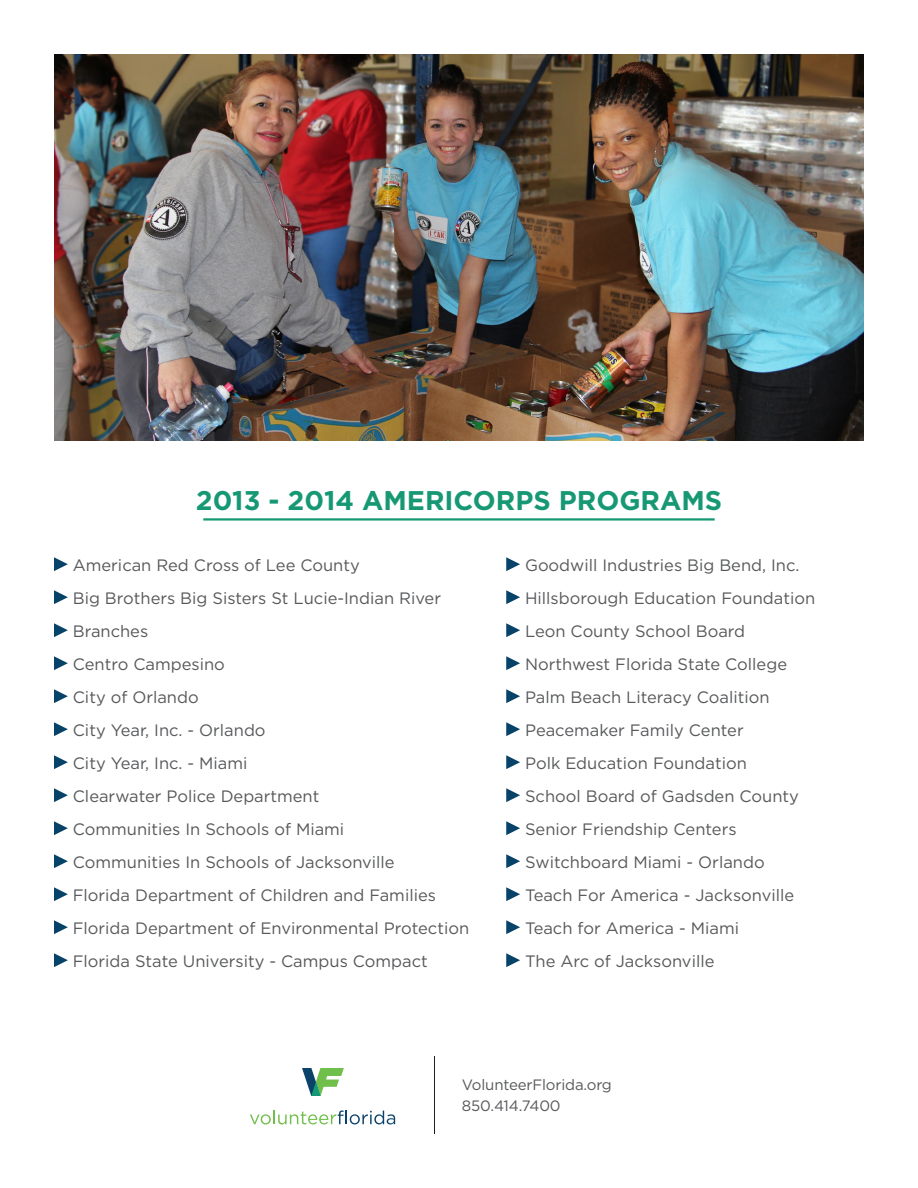
<style>
.page{position:relative;width:918px;height:1188px;background:#fff}
.page>*{position:absolute;margin:0;border:0;box-sizing:border-box;transform-origin:0 0}
.t1{font:700 27px "Gotham HTF";color:#179874}
.t2{font:16.5px "Gotham HTF";color:#57585a}
.t3{font:15px "Gotham HTF";letter-spacing:-.01em;color:#57585a}
</style>
<div class="page">
<img style="left:54px;top:54px;width:810px;height:387px">
<svg style="left:54px;top:557px;width:14px;height:14px"></svg>
<svg style="left:54px;top:590px;width:14px;height:14px"></svg>
<svg style="left:54px;top:623px;width:14px;height:14px"></svg>
<svg style="left:54px;top:656px;width:14px;height:14px"></svg>
<svg style="left:54px;top:689px;width:14px;height:14px"></svg>
<svg style="left:54px;top:722px;width:14px;height:14px"></svg>
<svg style="left:54px;top:755px;width:14px;height:14px"></svg>
<svg style="left:54px;top:788px;width:14px;height:14px"></svg>
<svg style="left:54px;top:821px;width:14px;height:14px"></svg>
<svg style="left:54px;top:854px;width:14px;height:14px"></svg>
<svg style="left:54px;top:887px;width:14px;height:14px"></svg>
<svg style="left:54px;top:920px;width:14px;height:14px"></svg>
<svg style="left:54px;top:953px;width:14px;height:14px"></svg>
<svg style="left:506px;top:557px;width:14px;height:14px"></svg>
<svg style="left:506px;top:590px;width:14px;height:14px"></svg>
<svg style="left:506px;top:623px;width:14px;height:14px"></svg>
<svg style="left:506px;top:656px;width:14px;height:14px"></svg>
<svg style="left:506px;top:689px;width:14px;height:14px"></svg>
<svg style="left:506px;top:722px;width:14px;height:14px"></svg>
<svg style="left:506px;top:755px;width:14px;height:14px"></svg>
<svg style="left:506px;top:788px;width:14px;height:14px"></svg>
<svg style="left:506px;top:821px;width:14px;height:14px"></svg>
<svg style="left:506px;top:854px;width:14px;height:14px"></svg>
<svg style="left:506px;top:887px;width:14px;height:14px"></svg>
<svg style="left:506px;top:920px;width:14px;height:14px"></svg>
<svg style="left:506px;top:953px;width:14px;height:14px"></svg>
<svg style="left:250px;top:1110px;width:145px;height:14px"></svg>
<svg style="left:302px;top:1068px;width:42px;height:28px"></svg>
<hr style="left:203px;top:518px;width:512px;height:3px;background:#179874">
<p class="t1" style="left:196px;top:485px;width:528px">2013 - 2014 AMERICORPS PROGRAMS</p>
<p class="t2" style="left:73px;top:556px;width:289px">American Red Cross of Lee County</p>
<p class="t2" style="left:73px;top:589px;width:370px">Big Brothers Big Sisters St Lucie-Indian River</p>
<p class="t2" style="left:73px;top:622px;width:77px">Branches</p>
<p class="t2" style="left:73px;top:655px;width:154px">Centro Campesino</p>
<p class="t2" style="left:73px;top:688px;width:127px">City of Orlando</p>
<p class="t2" style="left:73px;top:721px;width:194px">City Year, Inc. - Orlando</p>
<p class="t2" style="left:73px;top:754px;width:176px">City Year, Inc. - Miami</p>
<p class="t2" style="left:73px;top:787px;width:248px">Clearwater Police Department</p>
<p class="t2" style="left:73px;top:820px;width:273px">Communities In Schools of Miami</p>
<p class="t2" style="left:73px;top:853px;width:323px">Communities In Schools of Jacksonville</p>
<p class="t2" style="left:73px;top:886px;width:365px">Florida Department of Children and Families</p>
<p class="t2" style="left:73px;top:919px;width:398px">Florida Department of Environmental Protection</p>
<p class="t2" style="left:73px;top:952px;width:356px">Florida State University - Campus Compact</p>
<p class="t2" style="left:525px;top:556px;width:276px">Goodwill Industries Big Bend, Inc.</p>
<p class="t2" style="left:525px;top:589px;width:292px">Hillsborough Education Foundation</p>
<p class="t2" style="left:525px;top:622px;width:222px">Leon County School Board</p>
<p class="t2" style="left:525px;top:655px;width:264px">Northwest Florida State College</p>
<p class="t2" style="left:525px;top:688px;width:246px">Palm Beach Literacy Coalition</p>
<p class="t2" style="left:525px;top:721px;width:220px">Peacemaker Family Center</p>
<p class="t2" style="left:525px;top:754px;width:223px">Polk Education Foundation</p>
<p class="t2" style="left:525px;top:787px;width:275px">School Board of Gadsden County</p>
<p class="t2" style="left:525px;top:820px;width:213px">Senior Friendship Centers</p>
<p class="t2" style="left:525px;top:853px;width:241px">Switchboard Miami - Orlando</p>
<p class="t2" style="left:525px;top:886px;width:271px">Teach For America - Jacksonville</p>
<p class="t2" style="left:525px;top:919px;width:216px">Teach for America - Miami</p>
<p class="t2" style="left:525px;top:952px;width:191px">The Arc of Jacksonville</p>
<p class="t3" style="left:462px;top:1076px;width:152px">VolunteerFlorida.org</p>
<p class="t3" style="left:462px;top:1097px;width:100px">850.414.7400</p>
</div>
